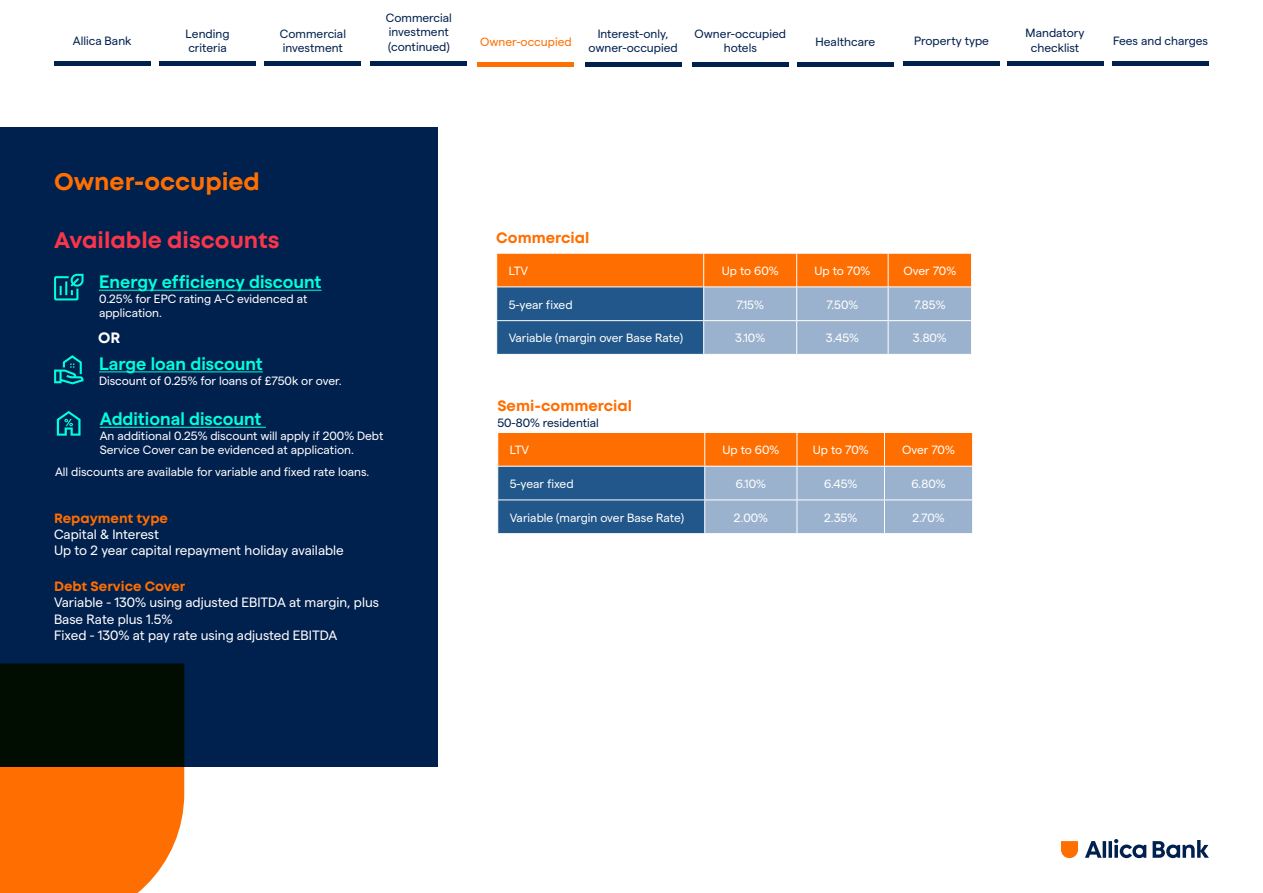
<style>
.page{position:relative;width:1263px;height:893px;background:#fff}
.page>*{position:absolute;margin:0;border:0;box-sizing:border-box;transform-origin:0 0}
.t1{font:700 24px "Mont";color:#ff6e00}
.t2{font:700 22.5px "Mont";color:#f93549}
.t3{font:600 18px "Matter SQ";color:#02ffdc}
.t4{font:700 15px "Mont";color:#ff6e00}
.t5{font:700 15px "Mont";color:#fff}
.t6{font:13.5px/16.2px "Matter SQ";color:#fff}
.t7{font:700 13.5px "Mont";color:#ff6e00}
.t8{font:12px/14.4px "Matter SQ";color:#fff}
.t9{font:12px/14.4px "Matter SQ";color:#00204e}
.t10{font:12px "Matter SQ";color:#ff6e00}
</style>
<div class="page">
<div style="left:0;top:127px;width:437px;height:639px;background:#00204e"></div>
<svg style="left:1061px;top:841px;width:17px;height:17px"></svg>
<svg style="left:1085px;top:839px;width:61px;height:19px"></svg>
<svg style="left:1152px;top:840px;width:57px;height:18px"></svg>
<svg style="left:0;top:664px;width:184px;height:229px;background:#8c4708"></svg>
<svg style="left:498px;top:433px;width:474px;height:100px;background:#9a8276"></svg>
<hr style="left:704px;top:433px;width:1px;height:33px;background:#fff">
<hr style="left:797px;top:433px;width:1px;height:33px;background:#fff">
<hr style="left:884px;top:433px;width:1px;height:33px;background:#fff">
<hr style="left:497px;top:466px;width:208px;height:1px;background:#fff">
<hr style="left:705px;top:466px;width:92px;height:1px;background:#fff">
<hr style="left:704px;top:467px;width:1px;height:33px;background:#fff">
<hr style="left:797px;top:466px;width:87px;height:1px;background:#fff">
<hr style="left:797px;top:467px;width:1px;height:33px;background:#fff">
<hr style="left:884px;top:466px;width:89px;height:1px;background:#fff">
<hr style="left:884px;top:467px;width:1px;height:33px;background:#fff">
<hr style="left:497px;top:500px;width:208px;height:1px;background:#fff">
<hr style="left:705px;top:500px;width:92px;height:1px;background:#fff">
<hr style="left:704px;top:500px;width:1px;height:33px;background:#fff">
<hr style="left:797px;top:500px;width:87px;height:1px;background:#fff">
<hr style="left:797px;top:500px;width:1px;height:33px;background:#fff">
<hr style="left:884px;top:500px;width:89px;height:1px;background:#fff">
<hr style="left:884px;top:500px;width:1px;height:33px;background:#fff">
<svg style="left:497px;top:254px;width:474px;height:100px;background:#998276"></svg>
<hr style="left:703px;top:254px;width:1px;height:33px;background:#fff">
<hr style="left:796px;top:254px;width:1px;height:33px;background:#fff">
<hr style="left:888px;top:254px;width:1px;height:33px;background:#fff">
<hr style="left:496px;top:287px;width:208px;height:1px;background:#fff">
<hr style="left:704px;top:287px;width:93px;height:1px;background:#fff">
<hr style="left:703px;top:287px;width:1px;height:33px;background:#fff">
<hr style="left:797px;top:287px;width:91px;height:1px;background:#fff">
<hr style="left:796px;top:287px;width:1px;height:33px;background:#fff">
<hr style="left:888px;top:287px;width:84px;height:1px;background:#fff">
<hr style="left:888px;top:287px;width:1px;height:33px;background:#fff">
<hr style="left:496px;top:320px;width:208px;height:1px;background:#fff">
<hr style="left:704px;top:320px;width:93px;height:1px;background:#fff">
<hr style="left:703px;top:321px;width:1px;height:33px;background:#fff">
<hr style="left:797px;top:320px;width:91px;height:1px;background:#fff">
<hr style="left:796px;top:321px;width:1px;height:33px;background:#fff">
<hr style="left:888px;top:320px;width:84px;height:1px;background:#fff">
<hr style="left:888px;top:321px;width:1px;height:33px;background:#fff">
<hr style="left:99px;top:290px;width:223px;height:1px;background:#02ffdc">
<hr style="left:99px;top:371px;width:164px;height:1px;background:#02ffdc">
<svg style="left:54px;top:274px;width:30px;height:26px"></svg>
<svg style="left:54px;top:355px;width:30px;height:29px"></svg>
<hr style="left:100px;top:427px;width:166px;height:1px;background:#02ffdc">
<svg style="left:57px;top:411px;width:24px;height:25px"></svg>
<hr style="left:54px;top:62px;width:96px;height:4px;background:#00204e">
<hr style="left:478px;top:62px;width:96px;height:4px;background:#ff6e00">
<hr style="left:265px;top:62px;width:96px;height:4px;background:#00204e">
<hr style="left:903px;top:62px;width:96px;height:4px;background:#00204e">
<hr style="left:160px;top:62px;width:96px;height:4px;background:#00204e">
<hr style="left:797px;top:62px;width:96px;height:4px;background:#00204e">
<hr style="left:1007px;top:62px;width:96px;height:4px;background:#00204e">
<hr style="left:1113px;top:62px;width:96px;height:4px;background:#00204e">
<hr style="left:692px;top:62px;width:96px;height:4px;background:#00204e">
<hr style="left:585px;top:62px;width:96px;height:4px;background:#00204e">
<hr style="left:371px;top:62px;width:96px;height:4px;background:#00204e">
<p class="t9" style="left:386px;top:10px;width:68px">Commercial investment (continued)</p>
<p class="t9" style="left:186px;top:25px;width:45px">Lending criteria</p>
<p class="t9" style="left:816px;top:33px;width:61px">Healthcare</p>
<p class="t9" style="left:1026px;top:25px;width:60px;text-align:center">Mandatory checklist</p>
<p class="t9" style="left:1113px;top:33px;width:96px">Fees and charges</p>
<p class="t9" style="left:280px;top:25px;width:68px">Commercial investment</p>
<p class="t9" style="left:914px;top:33px;width:76px">Property type</p>
<p class="t9" style="left:588px;top:25px;width:91px;text-align:center">Interest-only, owner-occupied</p>
<p class="t9" style="left:694px;top:25px;width:93px;text-align:center">Owner-occupied hotels</p>
<p class="t9" style="left:73px;top:33px;width:60px">Allica Bank</p>
<p class="t10" style="left:480px;top:33px;width:93px">Owner-occupied</p>
<h1 class="t1" style="left:54px;top:166px;width:208px">Owner-occupied</h1>
<h2 class="t2" style="left:54px;top:225px;width:227px">Available discounts</h2>
<h3 class="t3" style="left:99px;top:269px;width:224px">Energy efficiency discount</h3>
<p class="t8" style="left:99px;top:290px;width:210px">0.25% for EPC rating A-C evidenced at application.</p>
<h3 class="t3" style="left:99px;top:350px;width:165px">Large loan discount</h3>
<p class="t8" style="left:99px;top:372px;width:244px">Discount of 0.25% for loans of £750k or over.</p>
<p class="t5" style="left:98px;top:328px;width:24px">OR</p>
<h3 class="t3" style="left:100px;top:406px;width:163px">Additional discount</h3>
<p class="t8" style="left:100px;top:427px;width:285px">An additional 0.25% discount will apply if 200% Debt<br>Service Cover can be evidenced at application.</p>
<p class="t8" style="left:55px;top:463px;width:316px">All discounts are available for variable and fixed rate loans.</p>
<p class="t7" style="left:54px;top:509px;width:116px">Repayment type</p>
<p class="t6" style="left:54px;top:525px;width:291px">Capital &amp; Interest<br>Up to 2 year capital repayment holiday available</p>
<p class="t7" style="left:54px;top:578px;width:133px">Debt Service Cover</p>
<p class="t6" style="left:54px;top:593px;width:327px">Variable - 130% using adjusted EBITDA at margin, plus<br>Base Rate plus 1.5%<br>Fixed - 130% at pay rate using adjusted EBITDA</p>
<p class="t4" style="left:496px;top:228px;width:95px">Commercial</p>
<p class="t8" style="left:509px;top:263px;width:21px">LTV</p>
<p class="t8" style="left:722px;top:263px;width:58px">Up to 60%</p>
<p class="t8" style="left:814px;top:263px;width:57px">Up to 70%</p>
<p class="t8" style="left:903px;top:263px;width:54px">Over 70%</p>
<p class="t8" style="left:509px;top:296px;width:65px">5-year fixed</p>
<p class="t8" style="left:736px;top:296px;width:29px">7.15%</p>
<p class="t8" style="left:827px;top:296px;width:33px">7.50%</p>
<p class="t8" style="left:914px;top:296px;width:33px">7.85%</p>
<p class="t8" style="left:509px;top:330px;width:176px">Variable (margin over Base Rate)</p>
<p class="t8" style="left:735px;top:330px;width:31px">3.10%</p>
<p class="t8" style="left:826px;top:330px;width:35px">3.45%</p>
<p class="t8" style="left:913px;top:330px;width:35px">3.80%</p>
<p class="t4" style="left:497px;top:396px;width:136px">Semi-commercial</p>
<p class="t9" style="left:497px;top:415px;width:103px">50-80% residential</p>
<p class="t8" style="left:510px;top:442px;width:21px">LTV</p>
<p class="t8" style="left:722px;top:442px;width:58px">Up to 60%</p>
<p class="t8" style="left:813px;top:442px;width:57px">Up to 70%</p>
<p class="t8" style="left:902px;top:442px;width:54px">Over 70%</p>
<p class="t8" style="left:510px;top:476px;width:65px">5-year fixed</p>
<p class="t8" style="left:736px;top:476px;width:32px">6.10%</p>
<p class="t8" style="left:824px;top:476px;width:35px">6.45%</p>
<p class="t8" style="left:911px;top:476px;width:35px">6.80%</p>
<p class="t8" style="left:510px;top:509px;width:176px">Variable (margin over Base Rate)</p>
<p class="t8" style="left:734px;top:509px;width:36px">2.00%</p>
<p class="t8" style="left:824px;top:509px;width:35px">2.35%</p>
<p class="t8" style="left:912px;top:509px;width:34px">2.70%</p>
</div>
